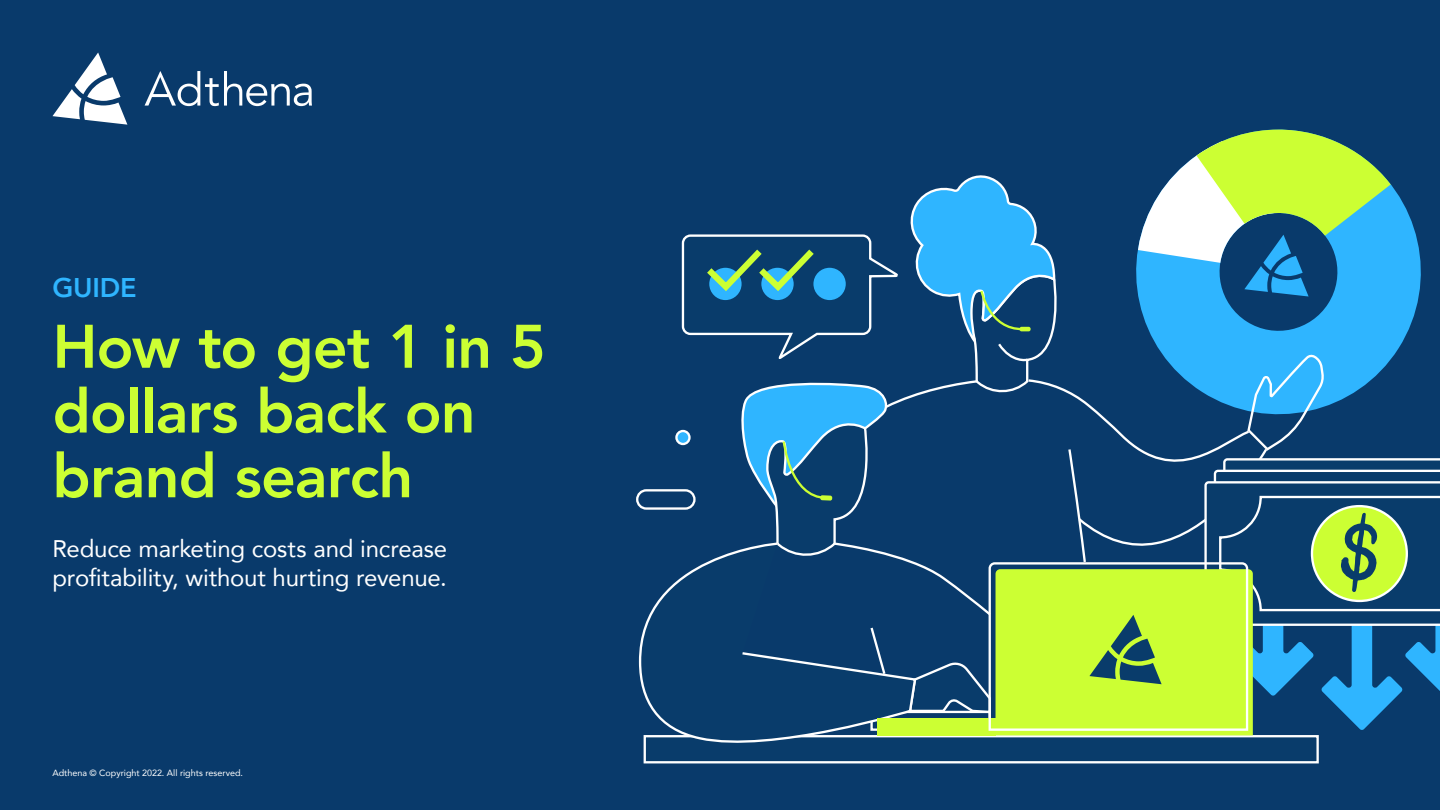
<style>
.page{position:relative;width:1440px;height:810px;background:#093a6b}
.page>*{position:absolute;margin:0;border:0;box-sizing:border-box;transform-origin:0 0}
.t1{font:800 60.75px/64.7px "Avenir";letter-spacing:-.015em;color:#cf3}
.t2{font:800 27px "Avenir";letter-spacing:-.01em;color:#2fb5ff}
.t3{font:24px/28.8px "Avenir";letter-spacing:-.01em;color:#fff}
.t4{font:9px "Avenir";color:#fff}
</style>
<div class="page">
<svg style="left:145px;top:71px;width:167px;height:35px"></svg>
<svg style="left:52px;top:53px;width:75px;height:72px"></svg>
<svg style="left:638px;top:577px;width:43px;height:179px"></svg>
<div style="left:636px;top:489px;width:60px;height:21px;border:2px solid #fff;border-radius:9px"></div>
<svg style="left:676px;top:431px;width:13px;height:13px"></svg>
<div style="left:675px;top:430px;width:16px;height:15px;border:2px solid #fff;border-radius:50%"></div>
<svg style="left:681px;top:130px;width:759px;height:634px"></svg>
<p class="t2" style="left:52px;top:267px;width:86px">GUIDE</p>
<h1 class="t1" style="left:52px;top:314px;width:495px">How to get 1 in 5 dollars back on brand search</h1>
<p class="t3" style="left:52px;top:534px;width:396px">Reduce marketing costs and increase profitability, without hurting revenue.</p>
<p class="t4" style="left:52px;top:765px;width:192px">Adthena © Copyright 2022. All rights reserved.</p>
</div>
